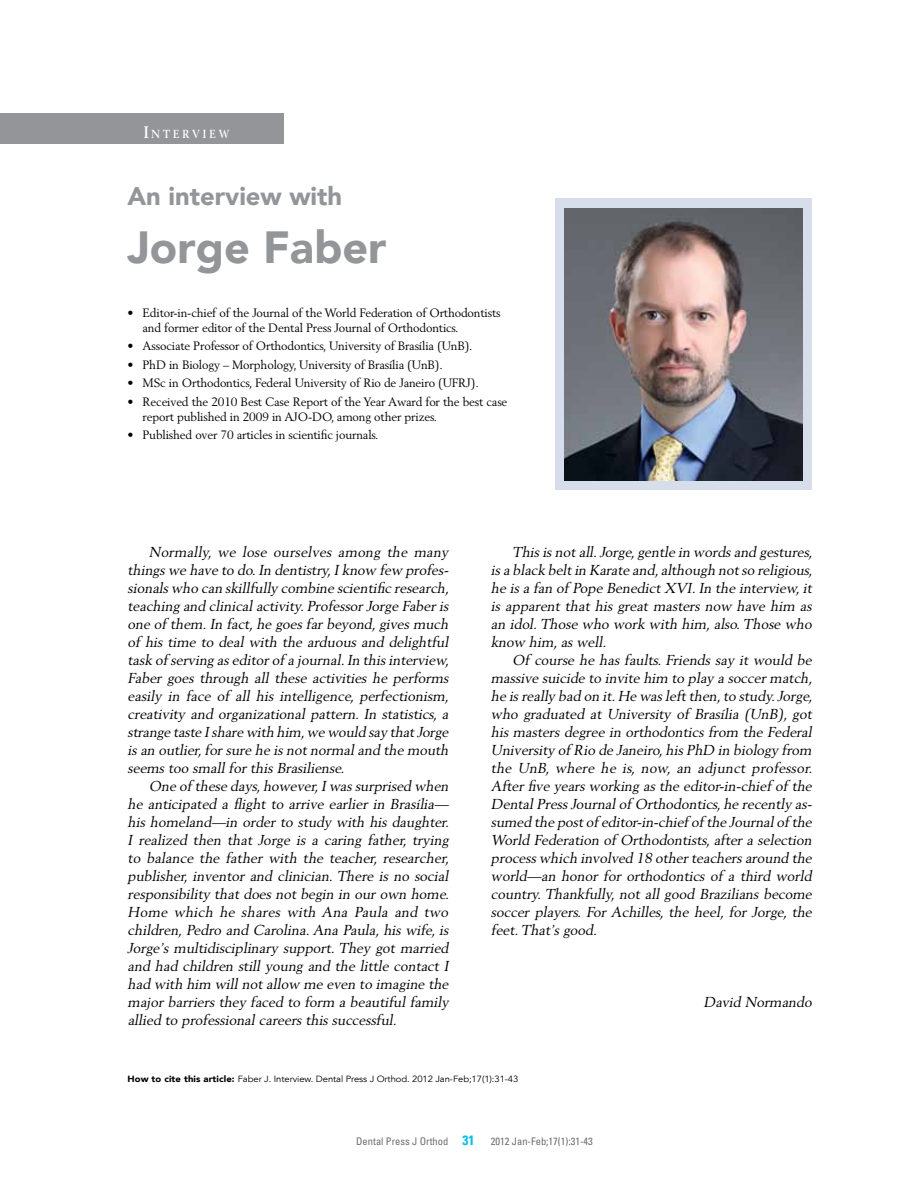
<style>
.page{position:relative;width:918px;height:1188px;background:#fff}
.page>*{position:absolute;margin:0;border:0;box-sizing:border-box;transform-origin:0 0}
.t1{font:900 45px "Avenir LT";color:#939598}
.t2{font:900 25.5px "Avenir LT";color:#939598}
.t3{font:italic 14.25px/18px "Berling";color:#000}
.t4{font:12px/14.4px "Berling";letter-spacing:-.01em;color:#000}
.t5{font:700 11.55px "Berling";letter-spacing:.285em;color:#fff;scale:.9 1}
.t6{font:condensed 10.5px "Univers";color:#6d6e71}
.t7{font:9px "Avenir";letter-spacing:-.01em;color:#000;scale:1.05 1}
.s1{font-size:16.5px}
.s2{font-weight:900}
.s3{font-weight:700;font-size:13.5px;color:#00c0f3}
</style>
<div class="page">
<div style="left:555px;top:199px;width:257px;height:291px;background:#d5deea"></div>
<img style="left:564px;top:208px;width:238px;height:272px">
<div style="left:0;top:114px;width:283px;height:30px;background:#939598"></div>
<p class="t5" style="left:144px;top:127px;width:97px"><span class="s1">I</span>NTERVIEW</p>
<h2 class="t2" style="left:127px;top:181px;width:216px">An interview with</h2>
<h1 class="t1" style="left:127px;top:221px;width:261px">Jorge Faber</h1>
<p class="t4" style="left:143px;top:306px;width:359px;text-indent:-15px">• Editor-in-chief of the Journal of the World Federation of Orthodontists and former editor of the Dental Press Journal of Orthodontics.</p>
<p class="t4" style="left:128px;top:339px;width:347px">• Associate Professor of Orthodontics, University of Brasília (UnB).</p>
<p class="t4" style="left:128px;top:357px;width:317px">• PhD in Biology – Morphology, University of Brasília (UnB).</p>
<p class="t4" style="left:128px;top:376px;width:353px">• MSc in Orthodontics, Federal University of Rio de Janeiro (UFRJ).</p>
<p class="t4" style="left:143px;top:395px;width:366px;text-indent:-15px">• Received the 2010 Best Case Report of the Year Award for the best case report published in 2009 in AJO-DO, among other prizes.</p>
<p class="t4" style="left:128px;top:428px;width:253px">• Published over 70 articles in scientific journals.</p>
<p class="t3" style="left:128px;top:543px;width:326px;text-indent:21px">Normally, we lose ourselves among the many thingswe have to do.In dentistry,Iknow few profes&shy;sionalswho can skillfully combine scientific research, teaching and clinicalactivity.ProfessorJorge Faberis one of them.In fact,he goes far beyond,gives much of his time to deal with the arduous and delightful task of serving aseditorof a j ournal.In thisinterview, Faber goes through all these activities he performs easily in face of all his intelligence, perfectionism, creativity and organizational pattern. In statistics, a strange taste Ishare with him,we would say thatJorge isan outlier,forsure he isnotnormaland the mouth seems too small for this Brasiliense.</p>
<p class="t3" style="left:128px;top:777px;width:326px;text-indent:21px">One of these days,however,Iwassurprised when he anticipated a flight to arrive earlier in Brasília— his homeland—in order to study with his daughter.<br>I realized then that Jorge is a caring father, trying to balance the father with the teacher, researcher, publisher, inventor and clinician. There is no social responsibility that does not begin in our own home.<br>Home which he shares with Ana Paula and two children, Pedro and Carolina.Ana Paula, his wife, is Jorge’s multidisciplinary support.They got married and had children still young and the little contact I had with him will not allow me even to imagine the maj or barriers they faced to form a beautiful family allied to professional careers this successful.</p>
<p class="t3" style="left:491px;top:543px;width:326px;text-align:justify;text-indent:21px">Thisisnotall.Jorge,gentle in wordsand gestures, isa black beltin Karate and,although notso religious, he isa fan of Pope BenedictXVI.In the interview,it is apparent that his great masters now have him as an idol.Those who work with him,also.Those who know him,as well.</p>
<p class="t3" style="left:491px;top:651px;width:326px;text-align:justify;text-indent:21px">Of course he has faults. Friends say it would be massive suicide to invite him to play a soccermatch, he isreally bad on it.He wasleftthen,to study.Jorge, who graduated at University of Brasília (UnB), got his masters degree in orthodontics from the Federal University of Rio de Janeiro,hisPhD in biology from the UnB, where he is, now, an adjunct professor.<br>After five years working as the editor-in-chief of the DentalPressJournalof Orthodontics,he recently as&shy;sumed the postof editor-in-chief of the Journalof the World Federation of Orthodontists,after a selection processwhich involved 18 otherteachersaround the world—an honor for orthodontics of a third world country.Thankfully, not all good Brazilians become soccer players. For Achilles, the heel, for Jorge, the feet.That’s good.</p>
<p class="t3" style="left:704px;top:993px;width:113px">David Normando</p>
<p class="t7" style="left:128px;top:1073px;width:374px"><span class="s2">How to cite this article:</span> Faber J. Interview. Dental Press J Orthod. 2012 Jan-Feb;17(1):31-43</p>
<p class="t6" style="left:356px;top:1134px;width:238px">Dental Press J Orthod <span class="s3">31</span> 2012 Jan-Feb;17(1):31-43</p>
</div>
